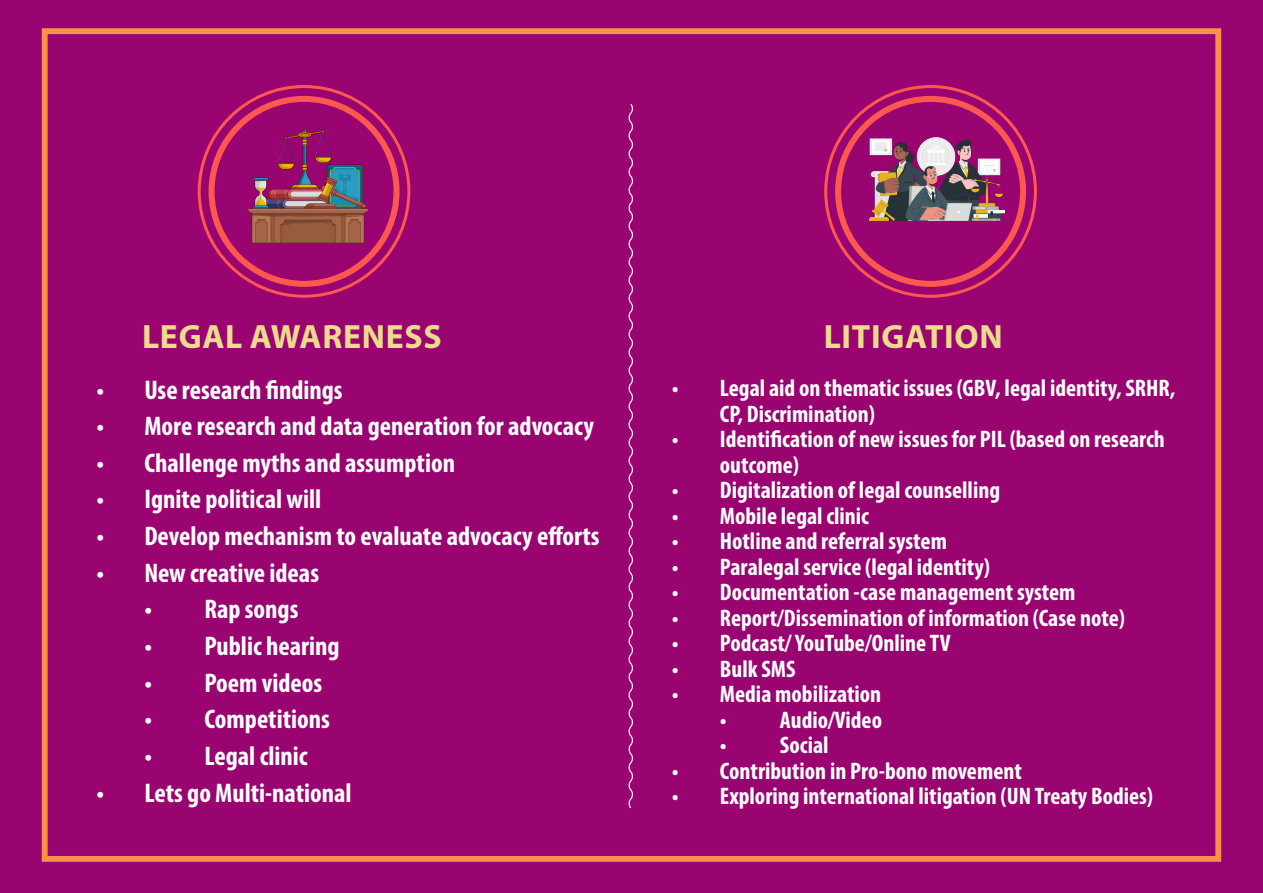
<style>
.page{position:relative;width:1263px;height:893px;background:#990471}
.page>*{position:absolute;margin:0;border:0;box-sizing:border-box;transform-origin:0 0}
.t1{font:700 33.75px "Myriad Pro";letter-spacing:.02em;color:#ecda8d}
.t2{font:700 condensed 27px "Myriad Pro";color:#fff}
.t3{font:700 condensed 24px/25.5px "Myriad Pro";color:#fff}
</style>
<div class="page">
<div style="left:42px;top:28px;width:1179px;height:834px;border:6px solid #f6934a"></div>
<svg style="left:628px;top:104px;width:5px;height:705px"></svg>
<div style="left:209px;top:96px;width:190px;height:191px;border:6px solid #fc584f;border-radius:50%"></div>
<div style="left:835px;top:96px;width:191px;height:191px;border:6px solid #fc584f;border-radius:50%"></div>
<img style="left:249px;top:129px;width:118px;height:114px">
<img style="left:869px;top:137px;width:135px;height:83px">
<p class="t1" style="left:142px;top:315px;width:301px">LEGAL AWARENESS</p>
<p class="t1" style="left:824px;top:315px;width:181px">LITIGATION</p>
<p class="t2" style="left:96px;top:373px;width:248px">• Use research findings</p>
<p class="t2" style="left:96px;top:409px;width:499px">• More research and data generation for advocacy</p>
<p class="t2" style="left:96px;top:446px;width:360px">• Challenge myths and assumption</p>
<p class="t2" style="left:96px;top:483px;width:226px">• Ignite political will</p>
<p class="t2" style="left:96px;top:519px;width:505px">• Develop mechanism to evaluate advocacy efforts</p>
<p class="t2" style="left:96px;top:556px;width:224px">• New creative ideas</p>
<p class="t2" style="left:144px;top:593px;width:156px">• Rap songs</p>
<p class="t2" style="left:144px;top:629px;width:197px">• Public hearing</p>
<p class="t2" style="left:144px;top:666px;width:179px">• Poem videos</p>
<p class="t2" style="left:144px;top:702px;width:187px">• Competitions</p>
<p class="t2" style="left:144px;top:739px;width:165px">• Legal clinic</p>
<p class="t2" style="left:96px;top:776px;width:257px">• Lets go Multi-national</p>
<p class="t3" style="left:720px;top:375px;width:457px;text-indent:-48px">• Legal aid on thematic issues (GBV, legal identity, SRHR,<br>CP, Discrimination)</p>
<p class="t3" style="left:720px;top:426px;width:447px;text-indent:-48px">• Identification of new issues for PIL (based on research outcome)</p>
<p class="t3" style="left:672px;top:477px;width:330px">• Digitalization of legal counselling</p>
<p class="t3" style="left:672px;top:502px;width:199px">• Mobile legal clinic</p>
<p class="t3" style="left:672px;top:528px;width:277px">• Hotline and referral system</p>
<p class="t3" style="left:672px;top:553px;width:320px">• Paralegal service (legal identity)</p>
<p class="t3" style="left:672px;top:579px;width:405px">• Documentation -case management system</p>
<p class="t3" style="left:672px;top:604px;width:455px">• Report/Dissemination of information (Case note)</p>
<p class="t3" style="left:672px;top:630px;width:280px">• Podcast/ YouTube/Online TV</p>
<p class="t3" style="left:672px;top:655px;width:125px">• Bulk SMS</p>
<p class="t3" style="left:672px;top:681px;width:211px">• Media mobilization</p>
<p class="t3" style="left:720px;top:706px;width:164px">• Audio/Video</p>
<p class="t3" style="left:720px;top:732px;width:110px">• Social</p>
<p class="t3" style="left:672px;top:757px;width:351px">• Contribution in Pro-bono movement</p>
<p class="t3" style="left:672px;top:783px;width:483px">• Exploring international litigation (UN Treaty Bodies)</p>
</div>
